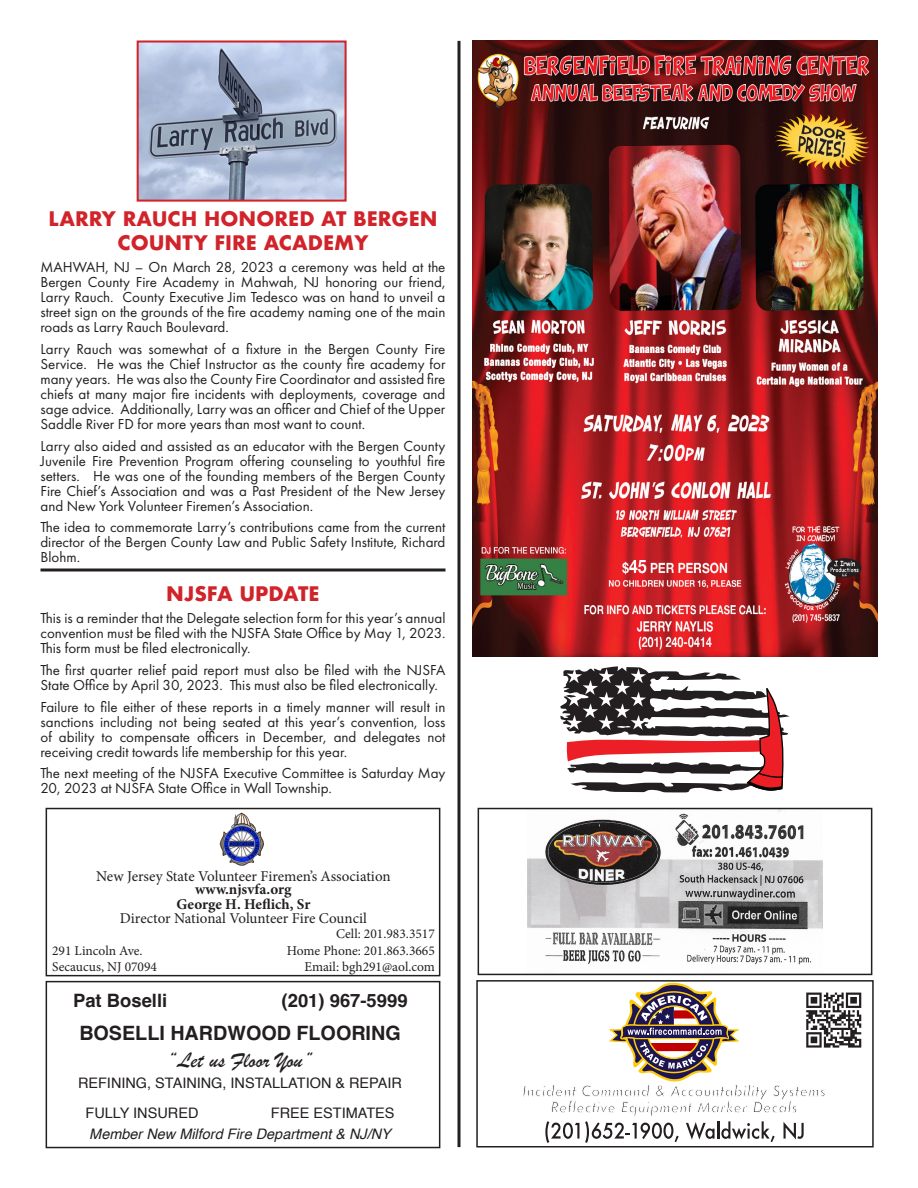
<style>
.page{position:relative;width:918px;height:1188px;background:#fff}
.page>*{position:absolute;margin:0;border:0;box-sizing:border-box;transform-origin:0 0}
.t1{font:22.35px "Brush Script";color:#231f20}
.t2{font:700 19.8px "Helvetica";color:#231f20}
.t3{font:700 19.5px/23.4px "Futura";color:#d1232a;text-align:center}
.t4{font:700 18.45px "Helvetica";color:#231f20}
.t5{font:15px/15px "Futura PT";color:#231f20;text-align:justify}
.t6{font:15px "Minion Pro";color:#231f20}
.t7{font:700 15px/15px "Minion Pro";color:#231f20;text-align:center}
.t8{font:14.55px/29.2px "Helvetica";color:#231f20}
.t9{font:italic 14.55px "Helvetica";color:#231f20}
.t10{font:13.5px/16.2px "Minion Pro";color:#231f20}
</style>
<div class="page">
<img style="left:527px;top:811px;width:296px;height:154px">
<div style="left:476px;top:980px;width:398px;height:168px;border:2px solid #231f20"></div>
<div style="left:46px;top:981px;width:394px;height:167px;border:2px solid #231f20"></div>
<svg style="left:861px;top:992px;width:1px;height:56px"></svg>
<svg style="left:523px;top:983px;width:338px;height:160px"></svg>
<div style="left:46px;top:808px;width:394px;height:168px;border:2px solid #231f20"></div>
<img style="left:217px;top:810px;width:49px;height:56px">
<hr style="left:458px;top:41px;width:2px;height:1106px;background:#231f20">
<div style="left:478px;top:808px;width:394px;height:167px;border:2px solid #231f20"></div>
<svg style="left:560px;top:666px;width:230px;height:126px"></svg>
<img style="left:140px;top:43px;width:204px;height:156px">
<div style="left:137px;top:40px;width:210px;height:162px;border:2px solid #d1232a"></div>
<svg style="left:40px;top:568px;width:406px;height:4px;background:#595657"></svg>
<img style="left:472px;top:40px;width:406px;height:616px">
<h3 class="t3" style="left:48px;top:207px;width:391px">LARRY RAUCH HONORED AT BERGEN<br>COUNTY FIRE ACADEMY</h3>
<p class="t5" style="left:40px;top:259px;width:406px">MAHWAH, NJ – On March 28, 2023 a ceremony was held at the Bergen County Fire Academy in Mahwah, NJ honoring our friend, Larry Rauch. County Executive Jim Tedesco was on hand to unveil a street sign on the grounds of the fire academy naming one of the main roads as Larry Rauch Boulevard.</p>
<p class="t5" style="left:40px;top:341px;width:407px">Larry Rauch was somewhat of a fixture in the Bergen County Fire Service. He was the Chief Instructor as the county fire academy for many years. He was also the County Fire Coordinator and assisted fire chiefs at many major fire incidents with deployments, coverage and sage advice. Additionally, Larry was an officer and Chief of the Upper Saddle River FD for more years than most want to count.</p>
<p class="t5" style="left:40px;top:438px;width:407px">Larry also aided and assisted as an educator with the Bergen County Juvenile Fire Prevention Program offering counseling to youthful fire setters. He was one of the founding members of the Bergen County Fire Chief’s Association and was a Past President of the New Jersey and New York Volunteer Firemen’s Association.</p>
<p class="t5" style="left:40px;top:520px;width:407px">The idea to commemorate Larry’s contributions came from the current director of the Bergen County Law and Public Safety Institute, Richard Blohm.</p>
<h3 class="t3" style="left:166px;top:581px;width:155px">NJSFA UPDATE</h3>
<p class="t5" style="left:40px;top:610px;width:407px">This is a reminder that the Delegate selection form for this year’s annual convention must be filed with the NJSFA State Office by May 1, 2023.<br>This form must be filed electronically.</p>
<p class="t5" style="left:40px;top:662px;width:407px">The first quarter relief paid report must also be filed with the NJSFA<br>State Office by April 30, 2023. This must also be filed electronically.</p>
<p class="t5" style="left:40px;top:699px;width:407px">Failure to file either of these reports in a timely manner will result in sanctions including not being seated at this year’s convention, loss of ability to compensate officers in December, and delegates not receiving credit towards life membership for this year.</p>
<p class="t5" style="left:40px;top:766px;width:407px">The next meeting of the NJSFA Executive Committee is Saturday May<br>20, 2023 at NJSFA State Office in Wall Township.</p>
<p class="t6" style="left:96px;top:866px;width:296px">New Jersey State Volunteer Firemen’s Association</p>
<p class="t7" style="left:176px;top:882px;width:135px">www.njsvfa.org<br>George H. Heflich, Sr</p>
<p class="t6" style="left:120px;top:908px;width:249px">Director National Volunteer Fire Council</p>
<p class="t10" style="left:52px;top:942px;width:106px">291 Lincoln Ave.<br>Secaucus, NJ 07094</p>
<p class="t10" style="left:287px;top:926px;width:150px;text-align:right">Cell: 201.983.3517<br>Home Phone: 201.863.3665<br>Email: bgh291@aol.com</p>
<p class="t4" style="left:73px;top:989px;width:96px">Pat Boselli</p>
<p class="t4" style="left:282px;top:989px;width:127px">(201) 967-5999</p>
<h2 class="t2" style="left:79px;top:1021px;width:323px">BOSELLI HARDWOOD FLOORING</h2>
<h1 class="t1" style="left:167px;top:1046px;width:147px">“Let us Floor You”</h1>
<p class="t8" style="left:86px;top:1069px;width:318px;text-indent:-8px">REFINING, STAINING, INSTALLATION &amp; REPAIR<br>FULLY INSURED</p>
<p class="t8" style="left:271px;top:1098px;width:125px">FREE ESTIMATES</p>
<p class="t9" style="left:89px;top:1122px;width:303px">Member New Milford Fire Department &amp; NJ/NY</p>
</div>
